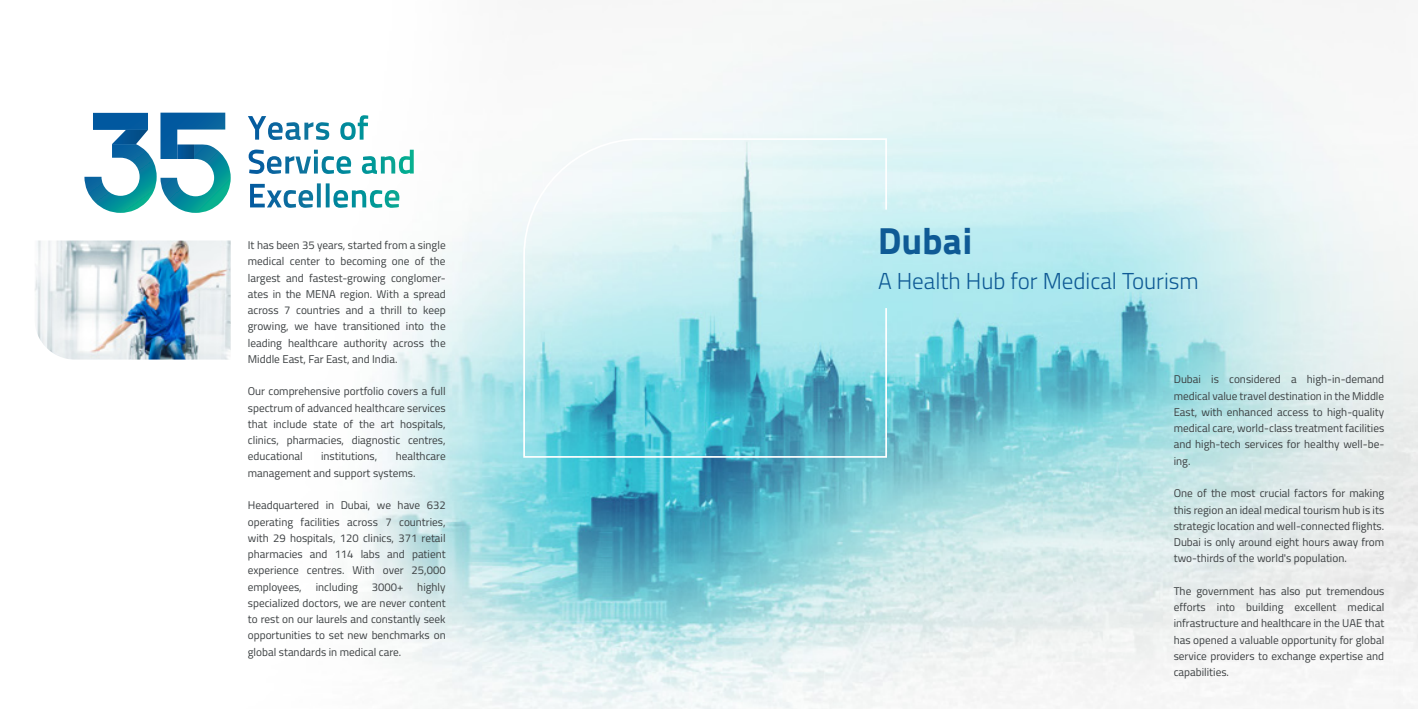
<style>
.page{position:relative;width:1418px;height:709px;background:#fff}
.page>*{position:absolute;margin:0;border:0;box-sizing:border-box;transform-origin:0 0}
.t1{font:800 37.25px "Titillium Text 22 L";color:#0f5a95}
.t2{font:300 23px "Titillium Web";color:#0f5a95}
.t3{font:11.25px/16.2px "Titillium Web";color:#3b3f41;text-align:justify}
</style>
<div class="page">
<img style="left:193px;top:0;width:1224px;height:709px">
<svg style="left:84px;top:113px;width:147px;height:100px"></svg>
<svg style="left:248px;top:115px;width:166px;height:59px"></svg>
<img style="left:35px;top:240px;width:196px;height:119px">
<svg style="left:522px;top:137px;width:365px;height:321px;background:#abdfe7"></svg>
<p class="t3" style="left:248px;top:236px;width:199px">It has been 35 years, started from a single medical center to becoming one of the largest and fastest-growing conglomer&shy;ates in the MENA region. With a spread across 7 countries and a thrill to keep growing, we have transitioned into the leading healthcare authority across the Middle East, Far East, and India.</p>
<p class="t3" style="left:248px;top:383px;width:199px">Our comprehensive portfolio covers a full spectrum of advanced healthcare services that include state of the art hospitals, clinics, pharmacies, diagnostic centres, educational</p>
<p class="t3" style="left:248px;top:448px;width:199px;text-indent:148px">healthcare management and support systems.</p>
<p class="t3" style="left:248px;top:496px;width:199px">Headquartered in Dubai, we have 632 operating facilities across 7 countries, with 29 hospitals, 120 clinics, 371 retail pharmacies and 114 labs and patient experience centres. With over 25,000 employees, including 3000+ highly specialized doctors, we are never content to rest on our laurels and constantly seek opportunities to set new benchmarks on global standards in medical care.</p>
<p class="t3" style="left:321px;top:448px;width:58px">institutions,</p>
<h1 class="t1" style="left:878px;top:212px;width:96px">Dubai</h1>
<h2 class="t2" style="left:878px;top:264px;width:322px">A Health Hub for Medical Tourism</h2>
<p class="t3" style="left:1173px;top:371px;width:212px">Dubai is considered a high-in-demand medical value travel destination in the Middle East, with enhanced access to high-quality medical care, world-class treatment facilities and high-tech services for healthy well-be&shy;ing.</p>
<p class="t3" style="left:1173px;top:484px;width:212px">One of the most crucial factors for making this region an ideal medical tourism hub is its strategic location and well-connected flights.<br>Dubai is only around eight hours away from two-thirds of the world's population.</p>
<p class="t3" style="left:1173px;top:582px;width:212px">The government has also put tremendous efforts into building excellent medical infrastructure and healthcare in the UAE that has opened a valuable opportunity for global service providers to exchange expertise and capabilities.</p>
</div>
